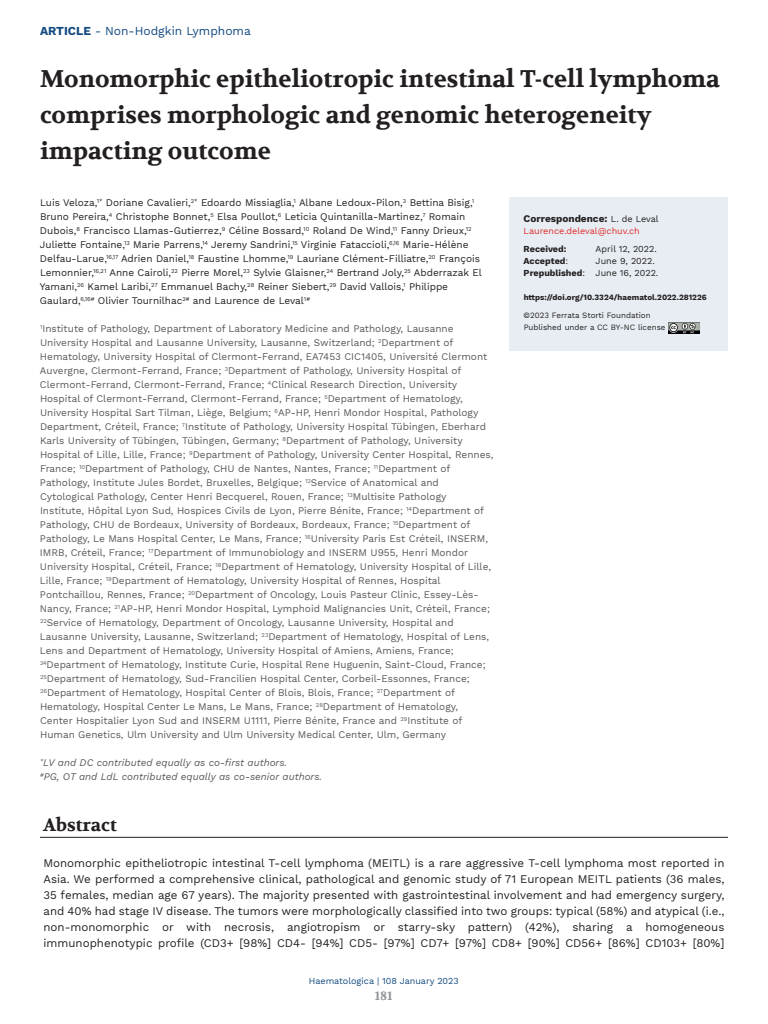
<style>
.page{position:relative;width:768px;height:1024px;background:#fff}
.page>*{position:absolute;margin:0;border:0;box-sizing:border-box;transform-origin:0 0}
.t1{font:700 24px/36px "Volkhov";color:#231f20}
.t2{font:700 18px "Volkhov";color:#231f20}
.t3{font:12px "Work Sans";color:#134a80}
.t4{font:700 12px "Volkhov";color:#939598}
.t5{font:11.5px/16px "Work Sans";color:#231f20;text-align:justify}
.t6{font:10px/14px "Work Sans";color:#57585a}
.t7{font:10px/14px "Work Sans";color:#231f20}
.t8{font:italic 10px/14px "Work Sans";color:#57585a}
.t9{font:700 10px "Work Sans";color:#231f20}
.t10{font:9px/12px "Work Sans";color:#231f20}
.t11{font:9px "Work Sans";color:#134a80}
.t12{font:9px "Work Sans";color:#e02b2b}
.t13{font:700 9px "Work Sans";color:#231f20}
.t14{font:8px/12px "Work Sans";color:#231f20}
.t15{font:700 8px "Work Sans";color:#231f20}
.s1{font-weight:700}
.s2{font-weight:400;font-size:9px}
.s3{font-weight:400}
</style>
<div class="page">
<hr style="left:40px;top:837px;width:688px;height:1px;background:#231f20">
<div style="left:509px;top:197px;width:219px;height:154px;background:#e7edf2"></div>
<img style="left:668px;top:322px;width:32px;height:11px">
<p class="t3" style="left:40px;top:24px;width:212px"><span class="s1">ARTICLE</span> - Non-Hodgkin Lymphoma</p>
<h1 class="t1" style="left:40px;top:61px;width:681px">Monomorphic epitheliotropic intestinal T-cell lymphoma comprises morphologic and genomic heterogeneity impacting outcome</h1>
<p class="t7" style="left:40px;top:196px;width:443px">Luis Veloza,<sup>1*</sup> Doriane Cavalieri,<sup>2*</sup> Edoardo Missiaglia,<sup>1</sup> Albane Ledoux-Pilon,<sup>3</sup> Bettina Bisig,<sup>1<br></sup>Bruno Pereira,<sup>4</sup> Christophe Bonnet,<sup>5</sup> Elsa Poullot,<sup>6</sup> Leticia Quintanilla-Martinez,<sup>7</sup> Romain Dubois,<sup>8</sup> Francisco Llamas-Gutierrez,<sup>9</sup> Céline Bossard,<sup>10</sup> Roland De Wind,<sup>11</sup> Fanny Drieux,<sup>12<br></sup>Juliette Fontaine,<sup>13</sup> Marie Parrens,<sup>14</sup> Jeremy Sandrini,<sup>15</sup> Virginie Fataccioli,<sup>6,16</sup> Marie-Hélène Delfau-Larue,<sup>16,17</sup> Adrien Daniel,<sup>18</sup> Faustine Lhomme,<sup>19</sup> Lauriane Clément-Filliatre,<sup>20</sup> François Lemonnier,<sup>16,21</sup> Anne Cairoli,<sup>22</sup> Pierre Morel,<sup>23</sup> Sylvie Glaisner,<sup>24</sup> Bertrand Joly,<sup>25</sup> Abderrazak El Yamani,<sup>26</sup> Kamel Laribi,<sup>27</sup> Emmanuel Bachy,<sup>28</sup> Reiner Siebert,<sup>29</sup> David Vallois,<sup>1</sup> Philippe Gaulard,<sup>6,16#</sup> Olivier Tournilhac<sup>2#</sup> and Laurence de Leval<sup>1#</sup></p>
<p class="t6" style="left:40px;top:322px;width:455px"><sup>1</sup>Institute of Pathology, Department of Laboratory Medicine and Pathology, Lausanne University Hospital and Lausanne University, Lausanne, Switzerland; <sup>2</sup>Department of Hematology, University Hospital of Clermont-Ferrand, EA7453 CIC1405, Université Clermont Auvergne, Clermont-Ferrand, France; <sup>3</sup>Department of Pathology, University Hospital of Clermont-Ferrand, Clermont-Ferrand, France; <sup>4</sup>Clinical Research Direction, University Hospital of Clermont-Ferrand, Clermont-Ferrand, France; <sup>5</sup>Department of Hematology, University Hospital Sart Tilman, Liège, Belgium; <sup>6</sup>AP-HP, Henri Mondor Hospital, Pathology Department, Créteil, France; <sup>7</sup>Institute of Pathology, University Hospital Tübingen, Eberhard Karls University of Tübingen, Tübingen, Germany; <sup>8</sup>Department of Pathology, University Hospital of Lille, Lille, France; <sup>9</sup>Department of Pathology, University Center Hospital, Rennes, France; <sup>10</sup>Department of Pathology, CHU de Nantes, Nantes, France; <sup>11</sup>Department of Pathology, Institute Jules Bordet, Bruxelles, Belgique; <sup>12</sup>Service of Anatomical and Cytological Pathology, Center Henri Becquerel, Rouen, France; <sup>13</sup>Multisite Pathology<br>Institute, Hôpital Lyon Sud, Hospices Civils de Lyon, Pierre Bénite, France; <sup>14</sup>Department of Pathology, CHU de Bordeaux, University of Bordeaux, Bordeaux, France; <sup>15</sup>Department of Pathology, Le Mans Hospital Center, Le Mans, France; <sup>16</sup>University Paris Est Créteil, INSERM, IMRB, Créteil, France; <sup>17</sup>Department of Immunobiology and INSERM U955, Henri Mondor University Hospital, Créteil, France; <sup>18</sup>Department of Hematology, University Hospital of Lille, Lille, France; <sup>19</sup>Department of Hematology, University Hospital of Rennes, Hospital Pontchaillou, Rennes, France; <sup>20</sup>Department of Oncology, Louis Pasteur Clinic, Essey-Lès-Nancy, France; <sup>21</sup>AP-HP, Henri Mondor Hospital, Lymphoid Malignancies Unit, Créteil, France; <sup>22</sup>Service of Hematology, Department of Oncology, Lausanne University, Hospital and Lausanne University, Lausanne, Switzerland; <sup>23</sup>Department of Hematology, Hospital of Lens, Lens and Department of Hematology, University Hospital of Amiens, Amiens, France; <sup>24</sup>Department of Hematology, Institute Curie, Hospital Rene Huguenin, Saint-Cloud, France; <sup>25</sup>Department of Hematology, Sud-Francilien Hospital Center, Corbeil-Essonnes, France; <sup>26</sup>Department of Hematology, Hospital Center of Blois, Blois, France; <sup>27</sup>Department of Hematology, Hospital Center Le Mans, Le Mans, France; <sup>28</sup>Department of Hematology,<br>Center Hospitalier Lyon Sud and INSERM U1111, Pierre Bénite, France and <sup>29</sup>Institute of Human Genetics, Ulm University and Ulm University Medical Center, Ulm, Germany</p>
<p class="t8" style="left:40px;top:756px;width:284px"><sup>*</sup>LV and DC contributed equally as co-first authors.<br><sup>#</sup>PG, OT and LdL contributed equally as co-senior authors.</p>
<h2 class="t2" style="left:43px;top:814px;width:75px">Abstract</h2>
<p class="t5" style="left:44px;top:855px;width:683px">Monomorphic epitheliotropic intestinal T-cell lymphoma (MEITL) is a rare aggressive T-cell lymphoma most reported in Asia. We performed a comprehensive clinical, pathological and genomic study of 71 European MEITL patients (36 males, 35 females, median age 67 years). The majority presented with gastrointestinal involvement and had emergency surgery, and 40% had stage IV disease. The tumors were morphologically classified into two groups: typical (58%) and atypical (i.e., non-monomorphic or with necrosis, angiotropism or starry-sky pattern) (42%), sharing a homogeneous immunophenotypic profile (CD3+ [98%] CD4- [94%] CD5- [97%] CD7+ [97%] CD8+ [90%] CD56+ [86%] CD103+ [80%]</p>
<p class="t11" style="left:309px;top:976px;width:151px">Haematologica | 108 January 2023</p>
<p class="t4" style="left:375px;top:989px;width:19px">181</p>
<p class="t9" style="left:524px;top:213px;width:136px">Correspondence: <span class="s2">L. de Leval</span></p>
<p class="t12" style="left:524px;top:226px;width:118px">Laurence.deleval@chuv.ch</p>
<p class="t13" style="left:524px;top:244px;width:44px">Received:</p>
<p class="t10" style="left:596px;top:243px;width:63px">April 12, 2022.</p>
<p class="t13" style="left:524px;top:256px;width:46px">Accepted<span class="s3">:</span></p>
<p class="t10" style="left:524px;top:255px;width:136px;text-indent:72px">June 9, 2022.<br><span class="s1">Prepublished</span>: June 16, 2022.</p>
<p class="t15" style="left:524px;top:293px;width:185px">https://doi.org/10.3324/haematol.2022.281226</p>
<p class="t14" style="left:524px;top:310px;width:143px">©2023 Ferrata Storti Foundation<br>Published under a CC BY-NC license</p>
</div>
